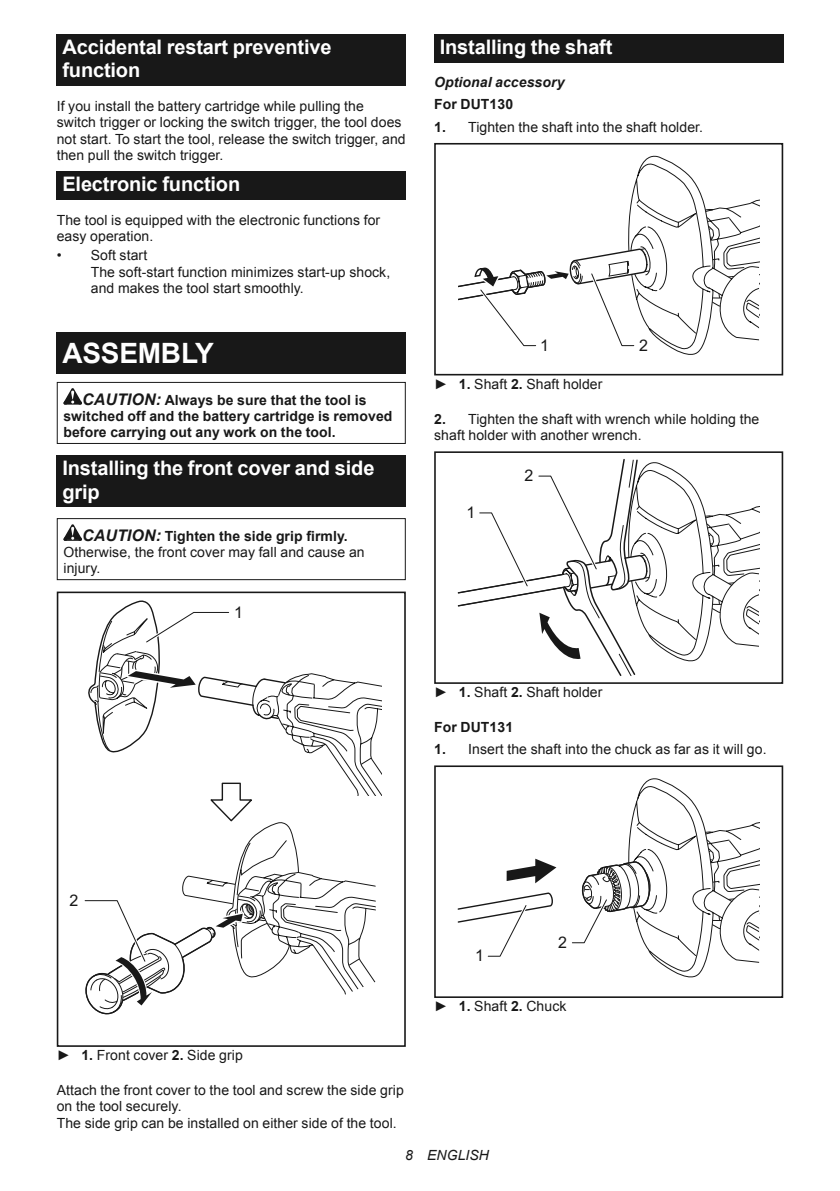
<style>
.page{position:relative;width:840px;height:1191px;background:#fff}
.page>*{position:absolute;margin:0;border:0;box-sizing:border-box;transform-origin:0 0}
.t1{font:700 28px "Arial";letter-spacing:-.01em;color:#fff}
.t2{font:700 20px/23.4px "Arial";letter-spacing:-.01em;color:#fff}
.t3{font:16px "Arial";color:#181818}
.t4{font:14px/16.4px "Arial";letter-spacing:.005em;color:#181818}
.t5{font:700 14px/16.4px "Arial";letter-spacing:.005em;color:#181818}
.t6{font:italic 700 14px "Arial";letter-spacing:.005em;color:#181818}
.t7{font:italic 14px "Arial";letter-spacing:.005em;color:#181818}
.s1{font-style:italic;font-size:16px}
.s2{font-weight:700;font-style:italic;font-size:16px}
.s3{font-weight:700}
</style>
<div class="page">
<div style="left:57px;top:34px;width:348px;height:52px;background:#181818"></div>
<div style="left:57px;top:171px;width:348px;height:29px;background:#181818"></div>
<div style="left:57px;top:333px;width:348px;height:41px;background:#181818"></div>
<svg style="left:63px;top:388px;width:19px;height:16px"></svg>
<div style="left:57px;top:382px;width:348px;height:62px;border:1px solid #181818"></div>
<div style="left:57px;top:455px;width:348px;height:52px;background:#181818"></div>
<svg style="left:63px;top:524px;width:19px;height:17px"></svg>
<div style="left:57px;top:518px;width:348px;height:62px;border:1px solid #181818"></div>
<div style="left:57px;top:591px;width:348px;height:455px;border:2px solid #181818"></div>
<svg style="left:84px;top:600px;width:297px;height:415px"></svg>
<div style="left:434px;top:34px;width:348px;height:29px;background:#181818"></div>
<div style="left:434px;top:143px;width:348px;height:232px;border:2px solid #181818"></div>
<svg style="left:458px;top:155px;width:300px;height:200px"></svg>
<div style="left:434px;top:451px;width:348px;height:233px;border:2px solid #181818"></div>
<svg style="left:457px;top:459px;width:301px;height:217px"></svg>
<div style="left:434px;top:765px;width:348px;height:233px;border:2px solid #181818"></div>
<svg style="left:457px;top:858px;width:100px;height:99px"></svg>
<svg style="left:572px;top:778px;width:186px;height:200px"></svg>
<h2 class="t2" style="left:62px;top:37px;width:270px">Accidental restart preventive function</h2>
<p class="t4" style="left:57px;top:98px;width:350px">If you install the battery cartridge while pulling the switch trigger or locking the switch trigger, the tool does not start. To start the tool, release the switch trigger, and then pull the switch trigger.</p>
<h2 class="t2" style="left:62px;top:174px;width:179px">Electronic function</h2>
<p class="t4" style="left:57px;top:212px;width:325px">The tool is equipped with the electronic functions for easy operation.</p>
<p class="t4" style="left:91px;top:248px;width:301px;text-indent:-34px">• Soft start<br>The soft-start function minimizes start-up shock, and makes the tool start smoothly.</p>
<h1 class="t1" style="left:62px;top:342px;width:153px">ASSEMBLY</h1>
<p class="t5" style="left:63px;top:393px;width:330px;text-indent:19px"><span class="s1">CAUTION:</span> Always be sure that the tool is switched off and the battery cartridge is removed before carrying out any work on the tool.</p>
<h2 class="t2" style="left:62px;top:458px;width:313px">Installing the front cover and side grip</h2>
<p class="t4" style="left:63px;top:528px;width:302px;text-indent:19px"><span class="s2">CAUTION:</span> <span class="s3">Tighten the side grip firmly.<br></span>Otherwise, the front cover may fall and cause an injury.</p>
<p class="t3" style="left:234px;top:603px;width:10px">1</p>
<h2 class="t2" style="left:439px;top:37px;width:174px">Installing the shaft</h2>
<p class="t6" style="left:434px;top:77px;width:132px">Optional accessory</p>
<p class="t5" style="left:434px;top:98px;width:80px">For DUT130</p>
<p class="t4" style="left:434px;top:120px;width:270px"><span class="s3">1.</span> Tighten the shaft into the shaft holder.</p>
<p class="t3" style="left:540px;top:336px;width:10px">1</p>
<p class="t3" style="left:638px;top:336px;width:10px">2</p>
<p class="t4" style="left:434px;top:376px;width:170px">► <span class="s3">1.</span> Shaft <span class="s3">2.</span> Shaft holder</p>
<p class="t4" style="left:434px;top:412px;width:326px"><span class="s3">2.</span> Tighten the shaft with wrench while holding the shaft holder with another wrench.</p>
<p class="t3" style="left:466px;top:503px;width:10px">1</p>
<p class="t3" style="left:524px;top:466px;width:10px">2</p>
<p class="t4" style="left:434px;top:684px;width:170px">► <span class="s3">1.</span> Shaft <span class="s3">2.</span> Shaft holder</p>
<p class="t5" style="left:434px;top:720px;width:80px">For DUT131</p>
<p class="t4" style="left:434px;top:742px;width:334px"><span class="s3">1.</span> Insert the shaft into the chuck as far as it will go.</p>
<p class="t3" style="left:69px;top:891px;width:10px">2</p>
<p class="t4" style="left:57px;top:1047px;width:187px">► <span class="s3">1.</span> Front cover <span class="s3">2.</span> Side grip</p>
<p class="t4" style="left:57px;top:1083px;width:348px">Attach the front cover to the tool and screw the side grip on the tool securely.<br>The side grip can be installed on either side of the tool.</p>
<p class="t3" style="left:475px;top:946px;width:10px">1</p>
<p class="t3" style="left:557px;top:932px;width:10px">2</p>
<p class="t4" style="left:434px;top:998px;width:134px">► <span class="s3">1.</span> Shaft <span class="s3">2.</span> Chuck</p>
<p class="t7" style="left:405px;top:1147px;width:85px">8 ENGLISH</p>
</div>
